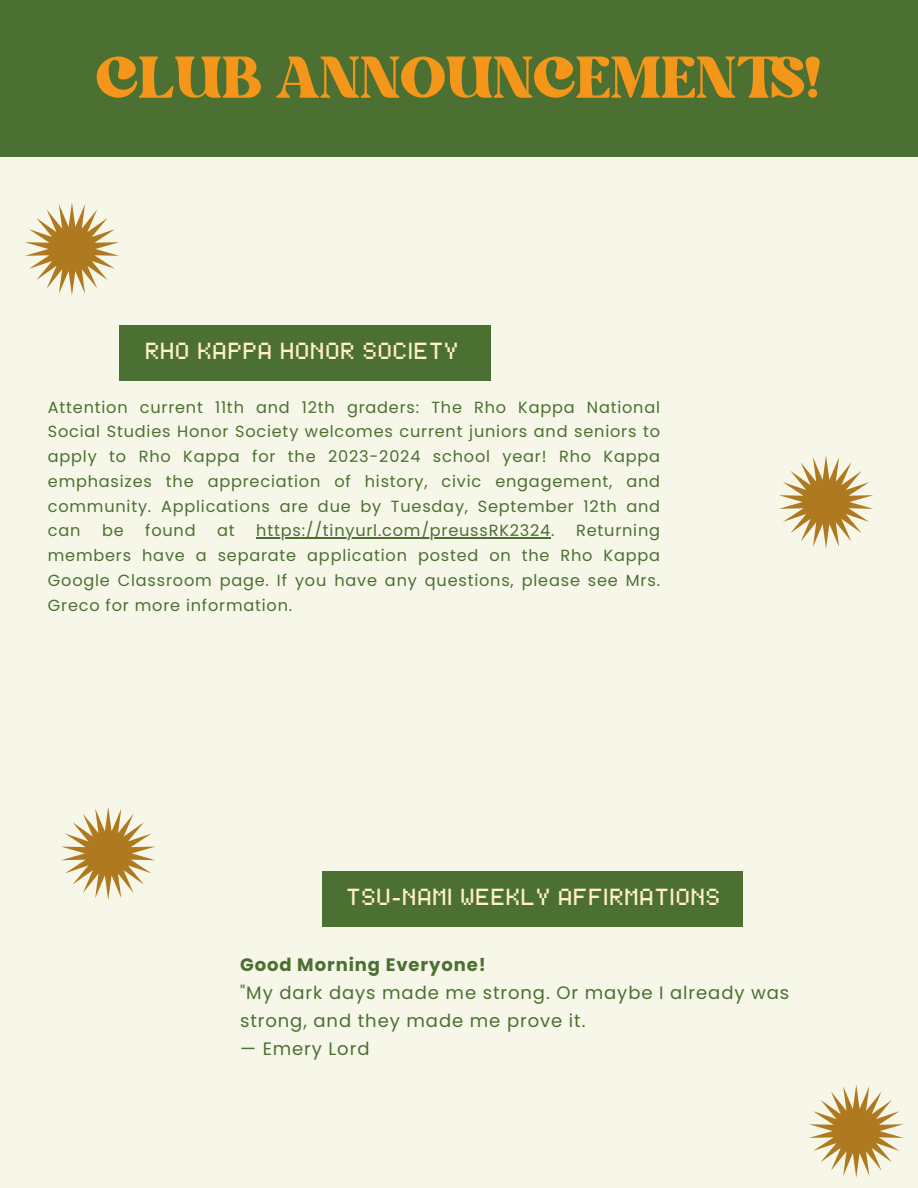
<style>
.page{position:relative;width:918px;height:1188px;background:#f6f6e9}
.page>*{position:absolute;margin:0;border:0;box-sizing:border-box;transform-origin:0 0}
.t1{font:81px "Bright";color:#f49619}
.t2{font:23.25px "Retropix";letter-spacing:.05em;color:#fff0cb}
.t3{font:18px/28.2px "Poppins";letter-spacing:.05em;color:#4c7031}
.t4{font:700 18px "Poppins";letter-spacing:.05em;color:#4c7031}
.t5{font:16.2px/24.8px "Poppins";letter-spacing:.05em;color:#4c7031;text-align:justify}
</style>
<div class="page">
<div style="left:0;top:0;width:918px;height:157px;background:#4c7031"></div>
<div style="left:120px;top:325px;width:371px;height:56px;background:#4c7031"></div>
<hr style="left:256px;top:538px;width:295px;height:1px;background:#4c7031">
<svg style="left:25px;top:202px;width:94px;height:94px"></svg>
<div style="left:322px;top:871px;width:421px;height:56px;background:#4c7031"></div>
<svg style="left:779px;top:456px;width:94px;height:92px"></svg>
<svg style="left:61px;top:807px;width:94px;height:93px"></svg>
<svg style="left:809px;top:1084px;width:94px;height:94px"></svg>
<p class="t1" style="left:97px;top:43px;width:726px">CLUB ANNOUNCEMENTS!</p>
<p class="t2" style="left:145px;top:340px;width:315px">RHO KAPPA HONOR SOCIETY</p>
<p class="t5" style="left:48px;top:395px;width:614px">Attention current 11th and 12th graders: The Rho Kappa National Social Studies Honor Society welcomes current juniors and seniors to apply to Rho Kappa for the 2023-2024 school year! Rho Kappa emphasizes the appreciation of history, civic engagement, and community. Applications are due by Tuesday, September 12th and can</p>
<p class="t5" style="left:102px;top:518px;width:23px">be</p>
<p class="t5" style="left:145px;top:518px;width:52px">found</p>
<p class="t5" style="left:217px;top:518px;width:19px">at</p>
<p class="t5" style="left:256px;top:518px;width:300px">https://tinyurl.com/preussRK2324.</p>
<p class="t5" style="left:48px;top:518px;width:614px;text-indent:528px">Returning members have a separate application posted on the Rho Kappa Google Classroom page. If you have any questions, please see Mrs.<br>Greco for more information.</p>
<p class="t2" style="left:346px;top:886px;width:375px">TSU-NAMI WEEKLY AFFIRMATIONS</p>
<p class="t4" style="left:240px;top:952px;width:247px">Good Morning Everyone!</p>
<p class="t3" style="left:240px;top:978px;width:551px">"My dark days made me strong. Or maybe I already was strong, and they made me prove it.</p>
<p class="t3" style="left:240px;top:1035px;width:131px">— Emery Lord</p>
</div>
